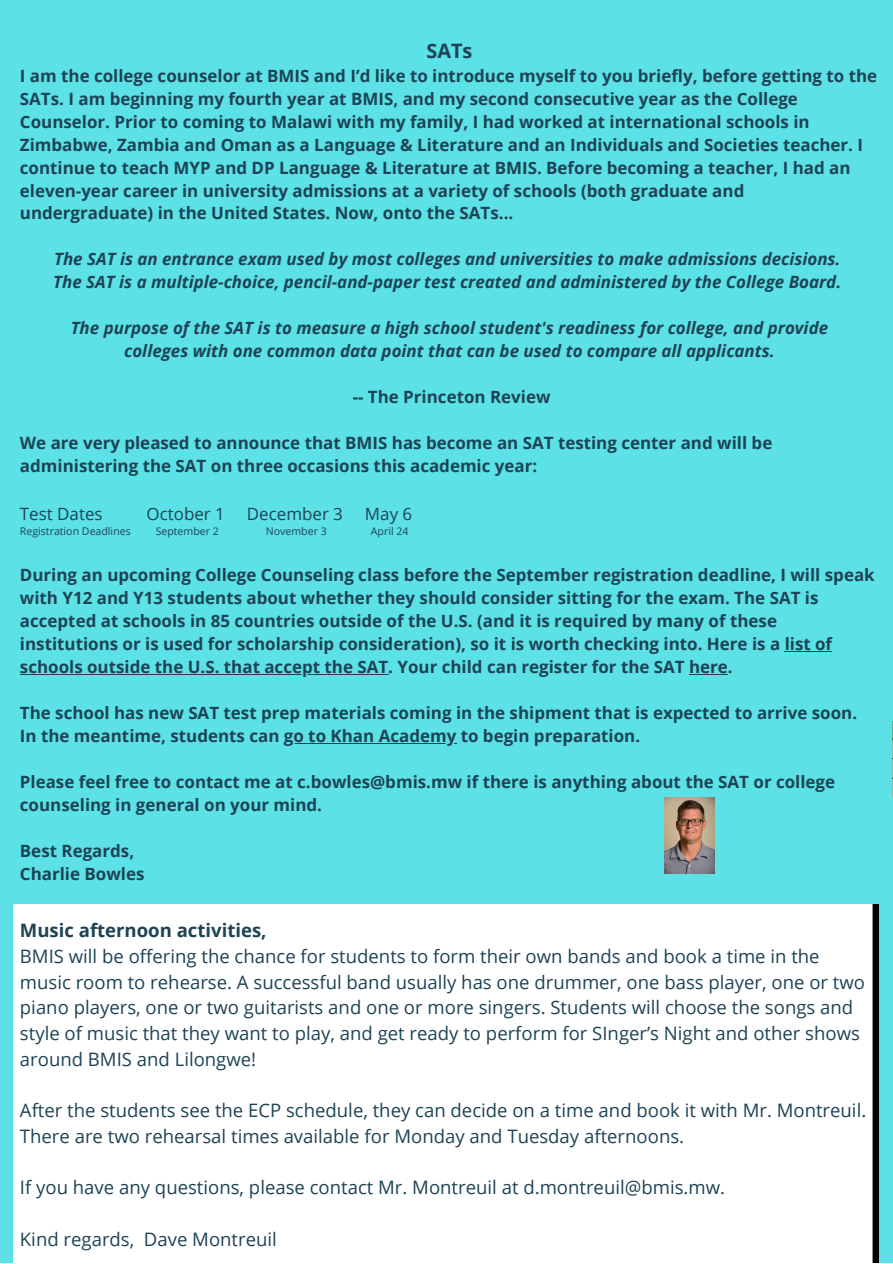
<style>
.page{position:relative;width:893px;height:1264px;background:#fff}
.page>*{position:absolute;margin:0;border:0;box-sizing:border-box;transform-origin:0 0}
.t1{font:700 19.95px "Open Sans";color:#1d4355}
.t2{font:18.6px/25.7px "Open Sans";color:#1d4355}
.t3{font:700 18.6px "Open Sans";color:#1d4355}
.t4{font:700 16.95px/23px "Open Sans";color:#1d4355}
.t5{font:italic 700 16.95px/23px "Open Sans";color:#1d4355}
.t6{font:16.95px "Open Sans";color:#1d4355}
.t7{font:10.65px "Open Sans";color:#1d4355}
</style>
<div class="page">
<div style="left:0;top:0;width:892px;height:1262px;background:#5ce1e6"></div>
<div style="left:14px;top:904px;width:864px;height:358px;background:#fff"></div>
<img style="left:892px;top:721px;width:1px;height:75px">
<hr style="left:784px;top:651px;width:48px;height:1px;background:#1d4355">
<hr style="left:20px;top:674px;width:368px;height:1px;background:#1d4355">
<hr style="left:689px;top:674px;width:38px;height:1px;background:#1d4355">
<hr style="left:284px;top:743px;width:172px;height:1px;background:#1d4355">
<img style="left:664px;top:797px;width:50px;height:76px">
<p class="t1" style="left:426px;top:37px;width:48px">SATs</p>
<p class="t4" style="left:20px;top:64px;width:858px">I am the college counselor at BMIS and I’d like to introduce myself to you briefly, before getting to the SATs. I am beginning my fourth year at BMIS, and my second consecutive year as the College Counselor. Prior to coming to Malawi with my family, I had worked at international schools in Zimbabwe, Zambia and Oman as a Language &amp; Literature and an Individuals and Societies teacher. I continue to teach MYP and DP Language &amp; Literature at BMIS. Before becoming a teacher, I had an eleven-year career in university admissions at a variety of schools (both graduate and undergraduate) in the United States. Now, onto the SATs...</p>
<p class="t5" style="left:53px;top:247px;width:789px">The SAT is an entrance exam used by most colleges and universities to make admissions decisions.<br>The SAT is a multiple-choice, pencil-and-paper test created and administered by the College Board.</p>
<p class="t5" style="left:71px;top:316px;width:759px;text-align:center">The purpose of the SAT is to measure a high school student's readiness for college, and provide colleges with one common data point that can be used to compare all applicants.</p>
<p class="t4" style="left:352px;top:385px;width:199px">-- The Princeton Review</p>
<p class="t4" style="left:20px;top:431px;width:753px">We are very pleased to announce that BMIS has become an SAT testing center and will be administering the SAT on three occasions this academic year:</p>
<p class="t6" style="left:20px;top:501px;width:84px">Test Dates</p>
<p class="t6" style="left:147px;top:501px;width:80px">October 1</p>
<p class="t6" style="left:247px;top:501px;width:97px">December 3</p>
<p class="t6" style="left:365px;top:501px;width:49px">May 6</p>
<p class="t7" style="left:20px;top:524px;width:112px">Registration Deadlines</p>
<p class="t7" style="left:156px;top:524px;width:65px">September 2</p>
<p class="t7" style="left:266px;top:524px;width:62px">November 3</p>
<p class="t7" style="left:371px;top:524px;width:39px">April 24</p>
<p class="t4" style="left:20px;top:563px;width:856px">During an upcoming College Counseling class before the September registration deadline, I will speak with Y12 and Y13 students about whether they should consider sitting for the exam. The SAT is accepted at schools in 85 countries outside of the U.S. (and it is required by many of these institutions or is used for scholarship consideration), so it is worth checking into. Here is a list of schools outside the U.S. that accept the SAT. Your child can register for the SAT here.</p>
<p class="t4" style="left:20px;top:701px;width:838px">The school has new SAT test prep materials coming in the shipment that is expected to arrive soon.<br>In the meantime, students can go to Khan Academy to begin preparation.</p>
<p class="t4" style="left:20px;top:769px;width:816px">Please feel free to contact me at c.bowles@bmis.mw if there is anything about the SAT or college counseling in general on your mind.</p>
<p class="t4" style="left:20px;top:838px;width:126px">Best Regards,<br>Charlie Bowles</p>
<p class="t3" style="left:20px;top:917px;width:248px">Music afternoon activities,</p>
<p class="t2" style="left:20px;top:943px;width:846px">BMIS will be offering the chance for students to form their own bands and book a time in the music room to rehearse. A successful band usually has one drummer, one bass player, one or two piano players, one or two guitarists and one or more singers. Students will choose the songs and style of music that they want to play, and get ready to perform for SInger’s Night and other shows around BMIS and Lilongwe!</p>
<p class="t2" style="left:20px;top:1097px;width:847px">After the students see the ECP schedule, they can decide on a time and book it with Mr. Montreuil.<br>There are two rehearsal times available for Monday and Tuesday afternoons.</p>
<p class="t2" style="left:20px;top:1174px;width:706px">If you have any questions, please contact Mr. Montreuil at d.montreuil@bmis.mw.</p>
<p class="t2" style="left:20px;top:1225px;width:258px">Kind regards, Dave Montreuil</p>
</div>
